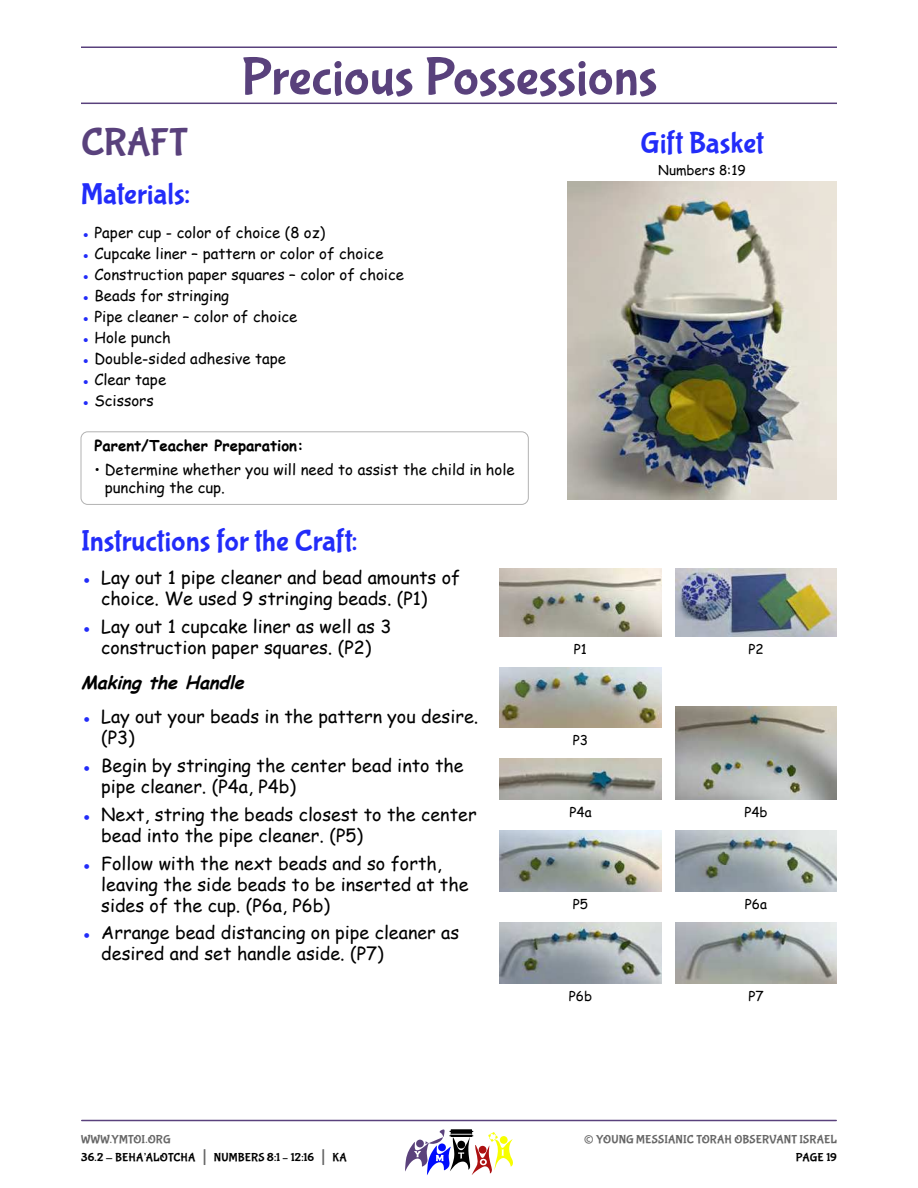
<style>
.page{position:relative;width:918px;height:1188px;background:#fff}
.page>*{position:absolute;margin:0;border:0;box-sizing:border-box;transform-origin:0 0}
.t1{font:54px "Bubblegum Sans";letter-spacing:-.005em;color:#59417c}
.t2{font:39px "Bubblegum Sans";letter-spacing:-.01em;color:#59417c}
.t3{font:30px "Bubblegum Sans";letter-spacing:.005em;color:#222cf9}
.t4{font:27px "Bubblegum Sans";color:#666}
.t5{font:18px/21px "Comic Sans MS";color:#000}
.t6{font:italic 700 18px "Comic Sans MS";color:#000}
.t7{font:15px/18px "Comic Sans MS";color:#000}
.t8{font:700 15px "Comic Sans MS";color:#000}
.t9{font:13.5px "Comic Sans MS";color:#000}
.t10{font:12px/18px "Bubblegum Sans";letter-spacing:.01em;color:#000}
.t11{font:12px "Bubblegum Sans";letter-spacing:.01em;color:#666}
.s1{color:#222cf9}
.s2{color:#666}
.s3{font-size:21px;color:#666}
</style>
<div class="page">
<hr style="left:82px;top:1120px;width:754px;height:1px;background:#59417c">
<svg style="left:405px;top:1129px;width:108px;height:46px"></svg>
<hr style="left:81px;top:103px;width:756px;height:1px;background:#59417c">
<hr style="left:81px;top:46px;width:756px;height:2px;background:#59417c">
<div style="left:81px;top:431px;width:448px;height:74px;border:1px solid #b2b2b2;border-radius:7px"></div>
<img style="left:567px;top:182px;width:270px;height:318px">
<img style="left:675px;top:922px;width:162px;height:61px">
<img style="left:500px;top:569px;width:162px;height:67px">
<img style="left:675px;top:569px;width:162px;height:67px">
<img style="left:500px;top:667px;width:162px;height:61px">
<img style="left:500px;top:759px;width:162px;height:40px">
<img style="left:675px;top:707px;width:162px;height:92px">
<img style="left:500px;top:831px;width:162px;height:60px">
<img style="left:675px;top:831px;width:162px;height:60px">
<img style="left:500px;top:922px;width:162px;height:61px">
<h1 class="t1" style="left:241px;top:53px;width:418px">Precious Possessions</h1>
<h2 class="t2" style="left:81px;top:125px;width:108px">CRAFT</h2>
<h3 class="t3" style="left:81px;top:181px;width:111px">Materials:</h3>
<p class="t7" style="left:81px;top:223px;width:246px"><span class="s1">●</span> Paper cup - color of choice (8 oz)</p>
<p class="t7" style="left:81px;top:244px;width:304px"><span class="s1">●</span> Cupcake liner – pattern or color of choice</p>
<p class="t7" style="left:81px;top:265px;width:325px"><span class="s1">●</span> Construction paper squares – color of choice</p>
<p class="t7" style="left:81px;top:286px;width:150px"><span class="s1">●</span> Beads for stringing</p>
<p class="t7" style="left:81px;top:307px;width:218px"><span class="s1">●</span> Pipe cleaner – color of choice</p>
<p class="t7" style="left:81px;top:328px;width:91px"><span class="s1">●</span> Hole punch</p>
<p class="t7" style="left:81px;top:349px;width:207px"><span class="s1">●</span> Double-sided adhesive tape</p>
<p class="t7" style="left:81px;top:370px;width:87px"><span class="s1">●</span> Clear tape</p>
<p class="t7" style="left:81px;top:391px;width:74px"><span class="s1">●</span> Scissors</p>
<p class="t8" style="left:94px;top:434px;width:211px">Parent/Teacher Preparation:</p>
<p class="t7" style="left:105px;top:460px;width:412px;text-indent:-10px">• Determine whether you will need to assist the child in hole punching the cup.</p>
<h3 class="t3" style="left:81px;top:527px;width:278px">Instructions for the Craft:</h3>
<p class="t5" style="left:101px;top:566px;width:361px;text-indent:-20px"><span class="s1">●</span> Lay out 1 pipe cleaner and bead amounts of choice. We used 9 stringing beads. (P1)</p>
<p class="t5" style="left:81px;top:615px;width:312px;text-align:center"><span class="s1">●</span> Lay out 1 cupcake liner as well as 3 construction paper squares. (P2)</p>
<p class="t6" style="left:81px;top:669px;width:170px">Making the Handle</p>
<p class="t5" style="left:101px;top:706px;width:379px;text-indent:-20px"><span class="s1">●</span> Lay out your beads in the pattern you desire. (P3)</p>
<p class="t5" style="left:101px;top:755px;width:364px;text-indent:-20px"><span class="s1">●</span> Begin by stringing the center bead into the pipe cleaner. (P4a, P4b)</p>
<p class="t5" style="left:101px;top:803px;width:377px;text-indent:-20px"><span class="s1">●</span> Next, string the beads closest to the center bead into the pipe cleaner. (P5)</p>
<p class="t5" style="left:101px;top:852px;width:369px;text-indent:-20px"><span class="s1">●</span> Follow with the next beads and so forth, leaving the side beads to be inserted at the sides of the cup. (P6a, P6b)</p>
<p class="t5" style="left:101px;top:922px;width:360px;text-indent:-20px"><span class="s1">●</span> Arrange bead distancing on pipe cleaner as desired and set handle aside. (P7)</p>
<p class="t10" style="left:81px;top:1130px;width:267px"><span class="s2">WWW.YMTOI.ORG<br></span>36.2 - BEHA’ALOTCHA <span class="s3">|</span> NUMBERS 8:1 – 12:16 <span class="s3">|</span> KA</p>
<h3 class="t3" style="left:641px;top:130px;width:124px">Gift Basket</h3>
<p class="t9" style="left:658px;top:160px;width:89px">Numbers 8:19</p>
<p class="t9" style="left:574px;top:639px;width:15px">P1</p>
<p class="t9" style="left:748px;top:639px;width:17px">P2</p>
<p class="t9" style="left:573px;top:731px;width:17px">P3</p>
<p class="t9" style="left:569px;top:802px;width:24px">P4a</p>
<p class="t9" style="left:744px;top:802px;width:25px">P4b</p>
<p class="t9" style="left:573px;top:894px;width:17px">P5</p>
<p class="t9" style="left:745px;top:894px;width:24px">P6a</p>
<p class="t9" style="left:569px;top:986px;width:25px">P6b</p>
<p class="t9" style="left:748px;top:986px;width:17px">P7</p>
<h3 class="t4" style="left:584px;top:1128px;width:12px">©</h3>
<p class="t11" style="left:596px;top:1134px;width:242px">YOUNG MESSIANIC TORAH OBSERVANT ISRAEL</p>
<p class="t10" style="left:796px;top:1148px;width:43px">PAGE 19</p>
</div>
